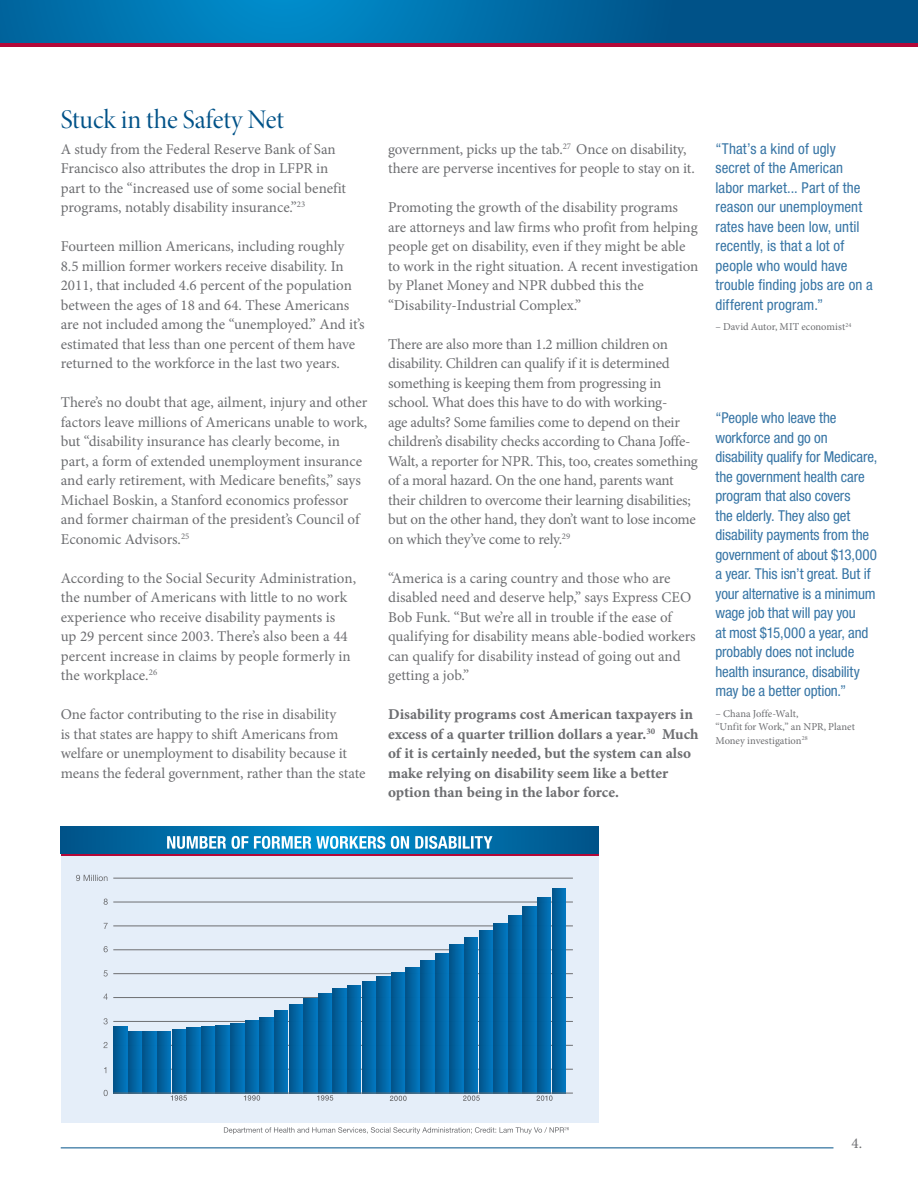
<style>
.page{position:relative;width:918px;height:1188px;background:#fff}
.page>*{position:absolute;margin:0;border:0;box-sizing:border-box;transform-origin:0 0}
.t1{font:27px "Minion Pro Disp";letter-spacing:-.005em;color:#005288}
.t2{font:15px/19.5px "Minion Pro";letter-spacing:-.005em;color:#6d6e71}
.t3{font:condensed 15px/19.5px "Helvetica Neue LT Std";letter-spacing:-.005em;color:#3775a5}
.t4{font:15px/19.5px "Minion Pro Bold Capt";color:#6d6e71}
.t5{font:10.5px/13.5px "Minion Pro";letter-spacing:-.005em;color:#6d6e71}
</style>
<div class="page">
<hr style="left:61px;top:1148px;width:772px;height:1px;background:#005288">
<svg style="left:0;top:42px;width:918px;height:4px;background:#862052"></svg>
<svg style="left:0;top:0;width:918px;height:42px;background:#006aa4"></svg>
<div style="left:61px;top:854px;width:537px;height:268px;background:#e5eef9"></div>
<svg style="left:224px;top:1127px;width:345px;height:7px"></svg>
<div style="left:61px;top:851px;width:537px;height:5px;background:#b30838"></div>
<svg style="left:61px;top:827px;width:537px;height:27px;background:#006da7"></svg>
<svg style="left:167px;top:836px;width:326px;height:13px"></svg>
<hr style="left:113px;top:1069px;width:460px;height:1px;background:#6d6e71">
<hr style="left:113px;top:1045px;width:460px;height:1px;background:#6d6e71">
<hr style="left:113px;top:1021px;width:460px;height:1px;background:#6d6e71">
<hr style="left:113px;top:997px;width:460px;height:1px;background:#6d6e71">
<hr style="left:113px;top:973px;width:460px;height:1px;background:#6d6e71">
<hr style="left:113px;top:950px;width:460px;height:1px;background:#6d6e71">
<hr style="left:113px;top:926px;width:460px;height:1px;background:#6d6e71">
<hr style="left:113px;top:902px;width:460px;height:1px;background:#6d6e71">
<svg style="left:114px;top:1026px;width:13px;height:67px"></svg>
<svg style="left:128px;top:1031px;width:14px;height:62px"></svg>
<svg style="left:143px;top:1032px;width:13px;height:61px"></svg>
<svg style="left:158px;top:1031px;width:13px;height:62px"></svg>
<svg style="left:172px;top:1029px;width:14px;height:64px"></svg>
<svg style="left:187px;top:1028px;width:13px;height:65px"></svg>
<svg style="left:201px;top:1027px;width:14px;height:66px"></svg>
<svg style="left:216px;top:1026px;width:13px;height:67px"></svg>
<svg style="left:231px;top:1024px;width:13px;height:69px"></svg>
<svg style="left:245px;top:1021px;width:14px;height:72px"></svg>
<svg style="left:260px;top:1017px;width:13px;height:76px"></svg>
<svg style="left:274px;top:1010px;width:14px;height:83px"></svg>
<svg style="left:289px;top:1004px;width:13px;height:89px"></svg>
<svg style="left:304px;top:998px;width:13px;height:95px"></svg>
<svg style="left:318px;top:993px;width:14px;height:100px"></svg>
<svg style="left:333px;top:989px;width:13px;height:104px"></svg>
<svg style="left:348px;top:986px;width:13px;height:107px"></svg>
<svg style="left:362px;top:981px;width:14px;height:112px;background:#0265a4"></svg>
<svg style="left:377px;top:976px;width:13px;height:117px;background:#0265a4"></svg>
<svg style="left:391px;top:973px;width:14px;height:120px;background:#0265a3"></svg>
<svg style="left:406px;top:967px;width:13px;height:126px;background:#0264a2"></svg>
<svg style="left:421px;top:961px;width:13px;height:132px;background:#0265a4"></svg>
<svg style="left:435px;top:953px;width:14px;height:140px;background:#0265a3"></svg>
<svg style="left:450px;top:945px;width:13px;height:148px;background:#0265a3"></svg>
<svg style="left:464px;top:937px;width:14px;height:156px;background:#0264a3"></svg>
<svg style="left:479px;top:930px;width:13px;height:163px;background:#0264a2"></svg>
<svg style="left:494px;top:924px;width:13px;height:169px;background:#0265a4"></svg>
<svg style="left:508px;top:916px;width:14px;height:177px;background:#0265a3"></svg>
<svg style="left:523px;top:907px;width:13px;height:186px;background:#0264a3"></svg>
<svg style="left:538px;top:897px;width:13px;height:196px;background:#0265a5"></svg>
<svg style="left:552px;top:888px;width:14px;height:205px;background:#0265a4"></svg>
<hr style="left:113px;top:1093px;width:460px;height:1px;background:#6d6e71">
<hr style="left:113px;top:878px;width:460px;height:1px;background:#6d6e71">
<svg style="left:76px;top:875px;width:32px;height:6px"></svg>
<svg style="left:104px;top:899px;width:4px;height:6px"></svg>
<svg style="left:104px;top:923px;width:4px;height:6px"></svg>
<svg style="left:104px;top:946px;width:4px;height:6px"></svg>
<svg style="left:104px;top:970px;width:4px;height:7px"></svg>
<svg style="left:103px;top:994px;width:5px;height:6px"></svg>
<svg style="left:103px;top:1018px;width:5px;height:6px"></svg>
<svg style="left:103px;top:1042px;width:5px;height:6px"></svg>
<svg style="left:104px;top:1090px;width:4px;height:6px"></svg>
<svg style="left:171px;top:1095px;width:16px;height:6px"></svg>
<svg style="left:244px;top:1095px;width:16px;height:6px"></svg>
<svg style="left:317px;top:1095px;width:16px;height:6px"></svg>
<svg style="left:390px;top:1096px;width:17px;height:5px"></svg>
<svg style="left:463px;top:1095px;width:17px;height:6px"></svg>
<svg style="left:536px;top:1095px;width:17px;height:6px"></svg>
<h1 class="t1" style="left:61px;top:103px;width:225px">Stuck in the Safety Net</h1>
<p class="t2" style="left:61px;top:139px;width:287px">A study from the Federal Reserve Bank of San Francisco also attributes the drop in LFPR in part to the “increased use of some social benefit programs, notably disability insurance.”<sup>23</sup></p>
<p class="t2" style="left:61px;top:237px;width:305px">Fourteen million Americans, including roughly 8.5 million former workers receive disability. In 2011, that included 4.6 percent of the population between the ages of 18 and 64. These Americans are not included among the “unemployed.” And it’s estimated that less than one percent of them have returned to the workforce in the last two years.</p>
<p class="t2" style="left:61px;top:393px;width:308px">There’s no doubt that age, ailment, injury and other factors leave millions of Americans unable to work, but “disability insurance has clearly become, in part, a form of extended unemployment insurance and early retirement, with Medicare benefits,” says Michael Boskin, a Stanford economics professor and former chairman of the president’s Council of Economic Advisors.<sup>25</sup></p>
<p class="t2" style="left:61px;top:568px;width:297px">According to the Social Security Administration, the number of Americans with little to no work experience who receive disability payments is<br>up 29 percent since 2003. There’s also been a 44 percent increase in claims by people formerly in the workplace.<sup>26</sup></p>
<p class="t2" style="left:61px;top:705px;width:306px">One factor contributing to the rise in disability<br>is that states are happy to shift Americans from welfare or unemployment to disability because it means the federal government, rather than the state</p>
<p class="t2" style="left:388px;top:139px;width:308px">government, picks up the tab.<sup>27</sup> Once on disability, there are perverse incentives for people to stay on it.</p>
<p class="t2" style="left:388px;top:198px;width:312px">Promoting the growth of the disability programs are attorneys and law firms who profit from helping people get on disability, even if they might be able to work in the right situation. A recent investigation by Planet Money and NPR dubbed this the “Disability-Industrial Complex.”</p>
<p class="t2" style="left:388px;top:334px;width:311px">There are also more than 1.2 million children on disability. Children can qualify if it is determined something is keeping them from progressing in school. What does this have to do with working-<br>age adults? Some families come to depend on their children’s disability checks according to Chana Joffe-Walt, a reporter for NPR. This, too, creates something of a moral hazard. On the one hand, parents want their children to overcome their learning disabilities; but on the other hand, they don’t want to lose income on which they’ve come to rely.<sup>29</sup></p>
<p class="t2" style="left:388px;top:568px;width:309px">“America is a caring country and those who are disabled need and deserve help,” says Express CEO Bob Funk. “But we’re all in trouble if the ease of qualifying for disability means able-bodied workers can qualify for disability instead of going out and getting a job.”</p>
<p class="t4" style="left:388px;top:705px;width:312px">Disability programs cost American taxpayers in excess of a quarter trillion dollars a year.<sup>30</sup> Much of it is certainly needed, but the system can also make relying on disability seem like a better option than being in the labor force.</p>
<p class="t3" style="left:716px;top:139px;width:159px">“That’s a kind of ugly secret of the American labor market... Part of the reason our unemployment rates have been low, until recently, is that a lot of people who would have trouble finding jobs are on a different program.”</p>
<p class="t5" style="left:716px;top:320px;width:137px">– David Autor, MIT economist<sup>24</sup></p>
<p class="t3" style="left:716px;top:408px;width:164px">“People who leave the workforce and go on disability qualify for Medicare, the government health care program that also covers<br>the elderly. They also get disability payments from the government of about $13,000 a year. This isn’t great. But if your alternative is a minimum wage job that will pay you<br>at most $15,000 a year, and probably does not include health insurance, disability may be a better option.”</p>
<p class="t5" style="left:716px;top:706px;width:141px">– Chana Joffe-Walt,<br>“Unfit for Work,” an NPR, Planet<br>Money investigation<sup>28</sup></p>
<p class="t2" style="left:852px;top:1134px;width:12px">4.</p>
</div>
